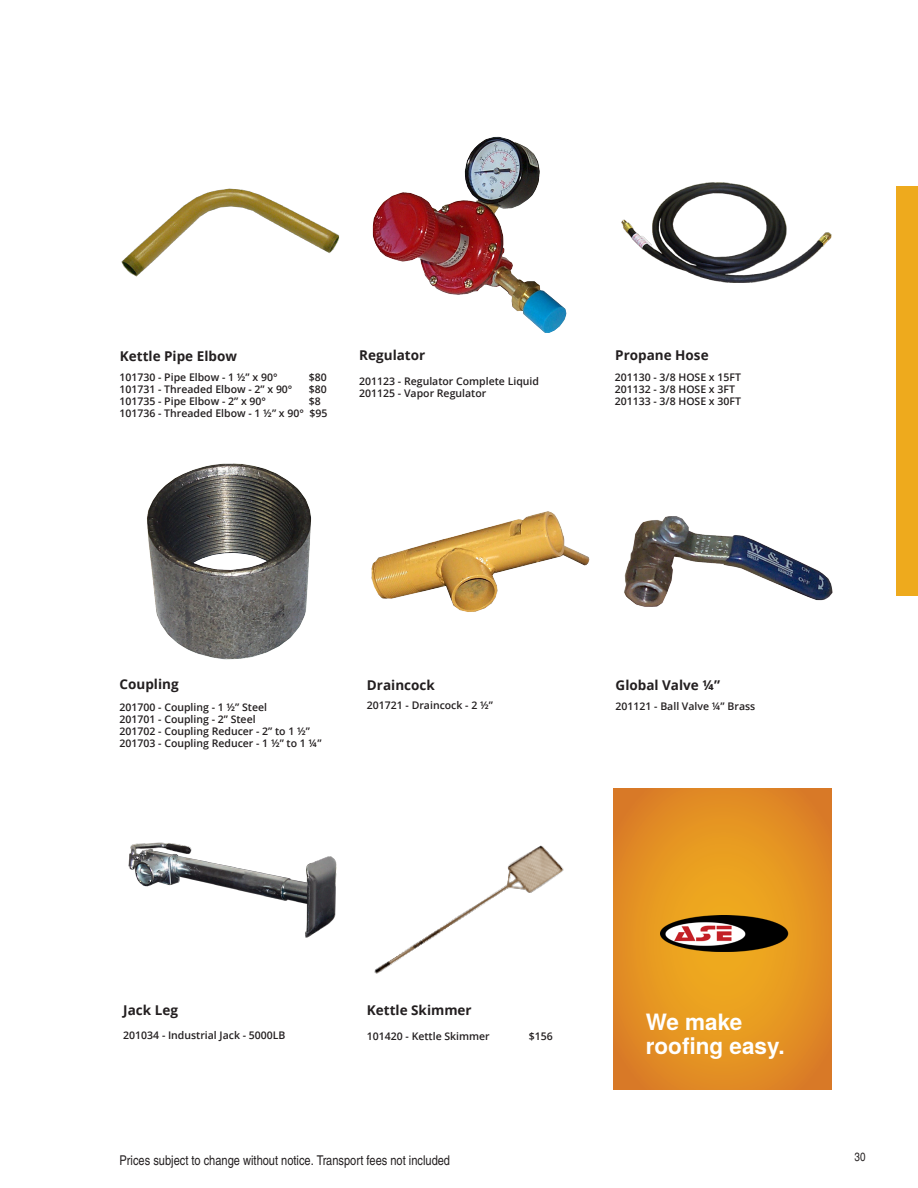
<style>
.page{position:relative;width:918px;height:1188px;background:#fff}
.page>*{position:absolute;margin:0;border:0;box-sizing:border-box;transform-origin:0 0}
.Descriptions_TeX_Gyr{font:700 22.5px/24px "Te X Gyre Heros";color:#fff}
.t1{font:700 13.5px "Open Sans";color:#231f20}
.Descriptions_TeX_Gyr-2{font:13.5px "Te X Gyre Heros Condensed";color:#231f20}
.Pagina{font:12px "Te X Gyre Heros Condensed";color:#231f20}
.t2{font:600 10.5px "Open Sans";color:#231f20}
</style>
<div class="page">
<div style="left:897px;top:187px;width:21px;height:409px;background:#eeaa1d"></div>
<img style="left:373px;top:137px;width:193px;height:196px">
<img style="left:128px;top:842px;width:209px;height:96px">
<img style="left:147px;top:464px;width:164px;height:195px">
<img style="left:371px;top:511px;width:218px;height:101px">
<img style="left:624px;top:516px;width:209px;height:91px">
<img style="left:122px;top:188px;width:217px;height:89px">
<img style="left:621px;top:182px;width:211px;height:101px">
<img style="left:374px;top:845px;width:190px;height:129px">
<svg style="left:614px;top:789px;width:218px;height:300px;background:#e49222"></svg>
<img style="left:661px;top:915px;width:131px;height:37px">
<p class="t1" style="left:120px;top:347px;width:119px">Kettle Pipe Elbow</p>
<p class="t2" style="left:119px;top:370px;width:160px">101730 - Pipe Elbow - 1 ½” x 90°</p>
<p class="t2" style="left:309px;top:370px;width:19px">$80</p>
<p class="t2" style="left:119px;top:382px;width:175px">101731 - Threaded Elbow - 2” x 90°</p>
<p class="t2" style="left:309px;top:382px;width:19px">$80</p>
<p class="t2" style="left:119px;top:394px;width:148px">101735 - Pipe Elbow - 2” x 90°</p>
<p class="t2" style="left:309px;top:394px;width:13px">$8</p>
<p class="t2" style="left:119px;top:406px;width:209px">101736 - Threaded Elbow - 1 ½” x 90° $95</p>
<p class="t1" style="left:359px;top:345px;width:68px">Regulator</p>
<p class="t2" style="left:359px;top:374px;width:181px">201123 - Regulator Complete Liquid</p>
<p class="t2" style="left:359px;top:386px;width:128px">201125 - Vapor Regulator</p>
<p class="t1" style="left:615px;top:345px;width:95px">Propane Hose</p>
<p class="t2" style="left:615px;top:370px;width:128px">201130 - 3/8 HOSE x 15FT</p>
<p class="t2" style="left:615px;top:382px;width:122px">201132 - 3/8 HOSE x 3FT</p>
<p class="t2" style="left:615px;top:394px;width:128px">201133 - 3/8 HOSE x 30FT</p>
<p class="t1" style="left:120px;top:675px;width:61px">Coupling</p>
<p class="t2" style="left:120px;top:700px;width:149px">201700 - Coupling - 1 ½” Steel</p>
<p class="t2" style="left:120px;top:712px;width:138px">201701 - Coupling - 2” Steel</p>
<p class="t2" style="left:120px;top:724px;width:192px">201702 - Coupling Reducer - 2” to 1 ½”</p>
<p class="t2" style="left:120px;top:736px;width:203px">201703 - Coupling Reducer - 1 ½” to 1 ¼”</p>
<p class="t1" style="left:367px;top:675px;width:69px">Draincock</p>
<p class="t2" style="left:367px;top:698px;width:128px">201721 - Draincock - 2 ½”</p>
<p class="t1" style="left:616px;top:675px;width:106px">Global Valve ¼”</p>
<p class="t2" style="left:616px;top:699px;width:141px">201121 - Ball Valve ¼” Brass</p>
<p class="t1" style="left:123px;top:1001px;width:56px">Jack Leg</p>
<p class="t2" style="left:123px;top:1028px;width:164px">201034 - Industrial Jack - 5000LB</p>
<p class="t1" style="left:367px;top:1001px;width:106px">Kettle Skimmer</p>
<p class="t2" style="left:367px;top:1029px;width:124px">101420 - Kettle Skimmer</p>
<p class="t2" style="left:529px;top:1029px;width:25px">$156</p>
<p class="Descriptions_TeX_Gyr-2" style="left:120px;top:1151px;width:332px">Prices subject to change without notice. Transport fees not included</p>
<p class="Descriptions_TeX_Gyr" style="left:646px;top:1009px;width:140px">We make roofing easy.</p>
<p class="Pagina" style="left:855px;top:1148px;width:12px">30</p>
</div>
